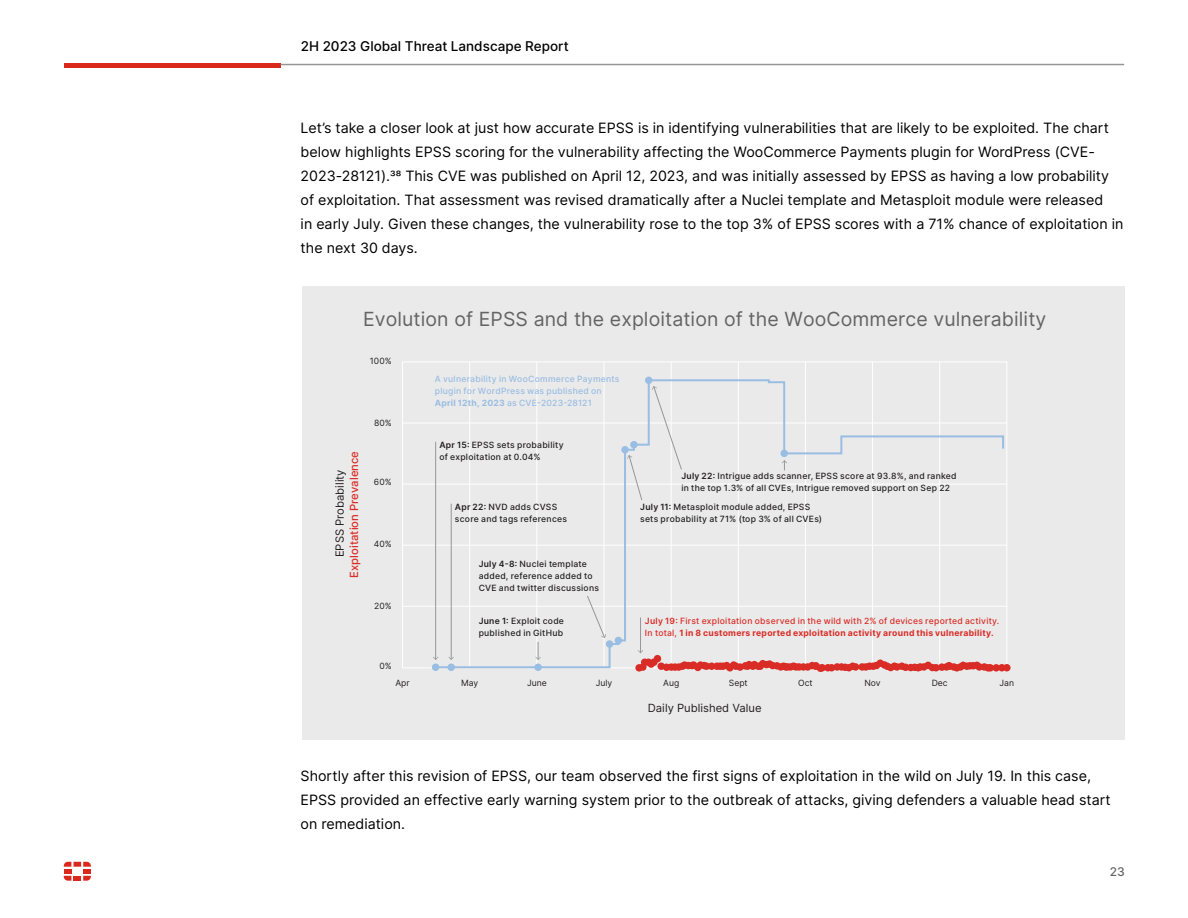
<style>
.page{position:relative;width:1188px;height:918px;background:#fff}
.page>*{position:absolute;margin:0;border:0;box-sizing:border-box;transform-origin:0 0}
.t1{font:19.5px "Inter";letter-spacing:.005em;color:#646464}
.t2{font:14.25px/24px "Inter";color:#000}
.t3{font:500 13.5px "Inter";color:#000}
.t4{font:500 12px "Inter";color:#646464}
.t5{font:500 11.25px/14.5px "Inter";color:#da2c26;text-align:center}
.t6{font:11.25px "Inter";color:#231f20}
.t7{font:500 8.55px/12px "Inter";letter-spacing:.03em;color:#231f20}
.t8{font:500 8.55px/12px "Inter";letter-spacing:.03em;color:#da2c26}
.t9{font:500 8.55px/12px "Inter";letter-spacing:.03em;color:#99bde3}
.t10{font:8.55px "Inter";color:#231f20}
.s1{font-weight:400;color:#231f20}
.s2{font-weight:700}
.s3{font-weight:600}
</style>
<div class="page">
<hr style="left:64px;top:64px;width:217px;height:4px;background:#da291c">
<hr style="left:281px;top:64px;width:843px;height:1px;background:#969696">
<svg style="left:64px;top:862px;width:27px;height:19px"></svg>
<div style="left:302px;top:287px;width:822px;height:453px;background:#eaeaea"></div>
<hr style="left:403px;top:423px;width:604px;height:1px;background:#fff">
<hr style="left:403px;top:484px;width:604px;height:1px;background:#fff">
<hr style="left:403px;top:545px;width:604px;height:1px;background:#fff">
<hr style="left:403px;top:606px;width:604px;height:1px;background:#fff">
<hr style="left:469px;top:362px;width:1px;height:306px;background:#fff">
<hr style="left:536px;top:362px;width:1px;height:306px;background:#fff">
<hr style="left:604px;top:362px;width:1px;height:306px;background:#fff">
<hr style="left:671px;top:362px;width:1px;height:306px;background:#fff">
<hr style="left:738px;top:362px;width:1px;height:306px;background:#fff">
<hr style="left:805px;top:362px;width:1px;height:306px;background:#fff">
<hr style="left:872px;top:362px;width:1px;height:306px;background:#fff">
<hr style="left:939px;top:362px;width:1px;height:306px;background:#fff">
<svg style="left:635px;top:664px;width:8px;height:8px"></svg>
<div style="left:663px;top:664px;width:7px;height:7px;background:#da2c26;border-radius:50%"></div>
<div style="left:668px;top:663px;width:7px;height:8px;background:#da2c26;border-radius:50%"></div>
<div style="left:671px;top:663px;width:8px;height:8px;background:#da2c26;border-radius:50%"></div>
<div style="left:675px;top:663px;width:7px;height:8px;background:#da2c26;border-radius:50%"></div>
<svg style="left:726px;top:664px;width:8px;height:8px"></svg>
<div style="left:780px;top:662px;width:7px;height:8px;background:#da2c26;border-radius:50%"></div>
<div style="left:782px;top:663px;width:7px;height:8px;background:#da2c26;border-radius:50%"></div>
<div style="left:784px;top:663px;width:7px;height:8px;background:#da2c26;border-radius:50%"></div>
<div style="left:787px;top:663px;width:7px;height:8px;background:#da2c26;border-radius:50%"></div>
<div style="left:792px;top:663px;width:8px;height:8px;background:#da2c26;border-radius:50%"></div>
<div style="left:795px;top:663px;width:8px;height:8px;background:#da2c26;border-radius:50%"></div>
<div style="left:800px;top:663px;width:7px;height:8px;background:#da2c26;border-radius:50%"></div>
<div style="left:804px;top:663px;width:7px;height:8px;background:#da2c26;border-radius:50%"></div>
<div style="left:817px;top:665px;width:7px;height:7px;background:#da2c26;border-radius:50%"></div>
<div style="left:819px;top:664px;width:7px;height:7px;background:#da2c26;border-radius:50%"></div>
<div style="left:824px;top:664px;width:8px;height:7px;background:#da2c26;border-radius:50%"></div>
<div style="left:828px;top:664px;width:7px;height:7px;background:#da2c26;border-radius:50%"></div>
<div style="left:838px;top:663px;width:7px;height:8px;background:#da2c26;border-radius:50%"></div>
<div style="left:841px;top:664px;width:8px;height:7px;background:#da2c26;border-radius:50%"></div>
<div style="left:845px;top:664px;width:8px;height:7px;background:#da2c26;border-radius:50%"></div>
<div style="left:849px;top:662px;width:7px;height:8px;background:#da2c26;border-radius:50%"></div>
<div style="left:852px;top:663px;width:7px;height:8px;background:#da2c26;border-radius:50%"></div>
<div style="left:887px;top:664px;width:7px;height:7px;background:#da2c26;border-radius:50%"></div>
<div style="left:891px;top:662px;width:7px;height:8px;background:#da2c26;border-radius:50%"></div>
<div style="left:902px;top:664px;width:7px;height:7px;background:#da2c26;border-radius:50%"></div>
<div style="left:907px;top:664px;width:7px;height:7px;background:#da2c26;border-radius:50%"></div>
<div style="left:911px;top:664px;width:7px;height:7px;background:#da2c26;border-radius:50%"></div>
<div style="left:914px;top:664px;width:8px;height:7px;background:#da2c26;border-radius:50%"></div>
<div style="left:916px;top:663px;width:8px;height:8px;background:#da2c26;border-radius:50%"></div>
<div style="left:929px;top:664px;width:7px;height:7px;background:#da2c26;border-radius:50%"></div>
<div style="left:932px;top:664px;width:8px;height:7px;background:#da2c26;border-radius:50%"></div>
<div style="left:943px;top:663px;width:7px;height:8px;background:#da2c26;border-radius:50%"></div>
<div style="left:950px;top:663px;width:7px;height:8px;background:#da3630;border-radius:50%"></div>
<div style="left:953px;top:664px;width:8px;height:8px;background:#da2c26;border-radius:50%"></div>
<div style="left:957px;top:663px;width:7px;height:8px;background:#da2c26;border-radius:50%"></div>
<div style="left:981px;top:663px;width:7px;height:8px;background:#da2c26;border-radius:50%"></div>
<div style="left:987px;top:664px;width:7px;height:8px;background:#da2c26;border-radius:50%"></div>
<svg style="left:992px;top:664px;width:8px;height:8px"></svg>
<div style="left:998px;top:664px;width:8px;height:7px;background:#da2c26;border-radius:50%"></div>
<div style="left:1003px;top:664px;width:8px;height:7px;background:#da2c26;border-radius:50%"></div>
<div style="left:432px;top:664px;width:7px;height:7px;background:#99bde3;border-radius:50%"></div>
<div style="left:645px;top:377px;width:7px;height:7px;background:#99bde3;border-radius:50%"></div>
<svg style="left:433px;top:378px;width:572px;height:291px"></svg>
<p class="t3" style="left:301px;top:36px;width:270px">2H 2023 Global Threat Landscape Report</p>
<p class="t2" style="left:301px;top:115px;width:824px">Let’s take a closer look at just how accurate EPSS is in identifying vulnerabilities that are likely to be exploited. The chart below highlights EPSS scoring for the vulnerability affecting the WooCommerce Payments plugin for WordPress (CVE-2023-28121).38 This CVE was published on April 12, 2023, and was initially assessed by EPSS as having a low probability of exploitation. That assessment was revised dramatically after a Nuclei template and Metasploit module were released<br>in early July. Given these changes, the vulnerability rose to the top 3% of EPSS scores with a 71% chance of exploitation in the next 30 days.</p>
<p class="t1" style="left:363px;top:305px;width:685px">Evolution of EPSS and the exploitation of the WooCommerce vulnerability</p>
<p class="t10" style="left:370px;top:355px;width:23px">100%</p>
<p class="t5" style="left:332px;top:578px;width:128px;rotate:-90deg"><span class="s1">EPSS Probability<br></span>Exploitation Prevalence</p>
<p class="t10" style="left:374px;top:416px;width:19px">80%</p>
<p class="t10" style="left:374px;top:476px;width:19px">60%</p>
<p class="t10" style="left:374px;top:538px;width:19px">40%</p>
<p class="t10" style="left:374px;top:600px;width:19px">20%</p>
<p class="t9" style="left:435px;top:373px;width:186px">A vulnerability in WooCommerce Payments plugin for WordPress was published on<br><span class="s2">April 12th, 2023</span> as CVE-2023-28121</p>
<p class="t7" style="left:439px;top:439px;width:126px"><span class="s3">Apr 15:</span> EPSS sets probability of exploitation at 0.04%</p>
<p class="t7" style="left:455px;top:501px;width:114px"><span class="s3">Apr 22:</span> NVD adds CVSS score and tags references</p>
<p class="t7" style="left:479px;top:558px;width:122px"><span class="s3">July 4-8:</span> Nuclei template added, reference added to<br>CVE and twitter discussions</p>
<p class="t7" style="left:479px;top:615px;width:87px"><span class="s3">June 1:</span> Exploit code published in GitHub</p>
<p class="t7" style="left:681px;top:470px;width:277px"><span class="s3">July 22:</span> Intrigue adds scanner, EPSS score at 93.8%, and ranked in the top 1.3% of all CVEs, Intrigue removed support on Sep 22</p>
<p class="t7" style="left:640px;top:501px;width:183px"><span class="s3">July 11:</span> Metasploit module added, EPSS sets probability at 71% (top 3% of all CVEs)</p>
<p class="t8" style="left:645px;top:615px;width:356px"><span class="s3">July 19:</span> First exploitation observed in the wild with 2% of devices reported activity.<br>In total, <span class="s2">1 in 8 customers reported exploitation activity around this vulnerability.</span></p>
<p class="t10" style="left:379px;top:660px;width:14px">0%</p>
<p class="t10" style="left:395px;top:676px;width:16px">Apr</p>
<p class="t10" style="left:461px;top:676px;width:19px">May</p>
<p class="t10" style="left:527px;top:676px;width:21px">June</p>
<p class="t10" style="left:596px;top:676px;width:18px">July</p>
<p class="t10" style="left:663px;top:676px;width:18px">Aug</p>
<p class="t10" style="left:729px;top:676px;width:20px">Sept</p>
<p class="t10" style="left:798px;top:676px;width:16px">Oct</p>
<p class="t10" style="left:864px;top:676px;width:18px">Nov</p>
<p class="t10" style="left:932px;top:676px;width:18px">Dec</p>
<p class="t10" style="left:1000px;top:676px;width:16px">Jan</p>
<p class="t6" style="left:648px;top:700px;width:115px">Daily Published Value</p>
<p class="t2" style="left:301px;top:763px;width:812px">Shortly after this revision of EPSS, our team observed the first signs of exploitation in the wild on July 19. In this case,<br>EPSS provided an effective early warning system prior to the outbreak of attacks, giving defenders a valuable head start on remediation.</p>
<p class="t4" style="left:1110px;top:863px;width:17px">23</p>
</div>
